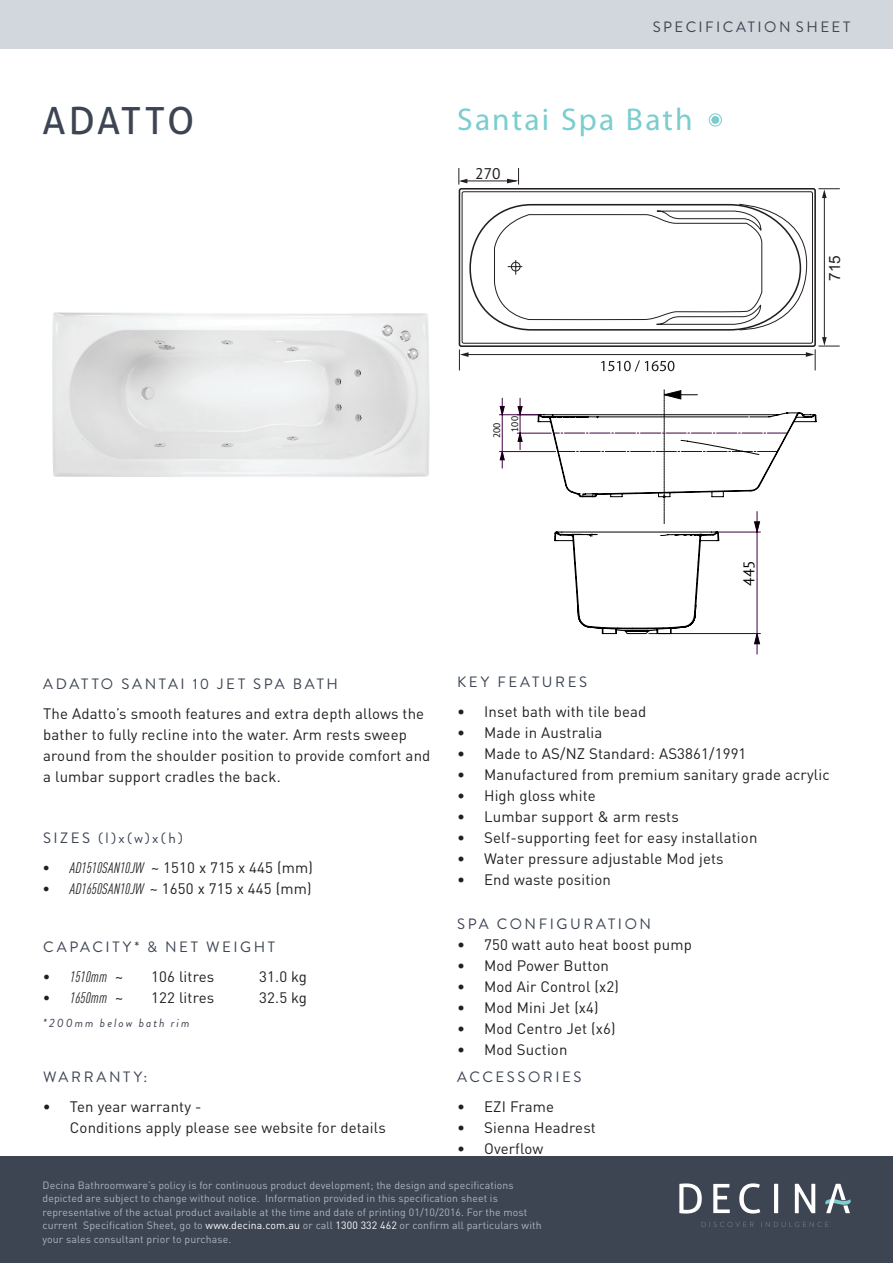
<style>
.page{position:relative;width:893px;height:1263px;background:#fff}
.page>*{position:absolute;margin:0;border:0;box-sizing:border-box;transform-origin:0 0}
.Top_Header{font:37.5px "Aller";letter-spacing:.06em;color:#3d4452}
.Name_of_product_segm{font:31.5px "Myriad Pro";letter-spacing:.065em;color:#7bcdce}
.t1{font:15.45px "Arial";color:#231f20}
.t2{font:15.45px "PT Sans";color:#231f20}
.t3{font:15.45px "PT Sans";color:#000}
.body{font:15px/21px "DIN Pro";letter-spacing:.01em;color:#231f20}
.Header_2{font:15px "Brandon Grotesque";letter-spacing:.17em;color:#3d4452}
.Header_Style{font:15px "Brandon Grotesque";letter-spacing:.165em;color:#3d4452}
.body-2{font:italic condensed 15px "DIN Pro";letter-spacing:.01em;color:#231f20}
.Header_1{font:15px "Brandon Grotesque";letter-spacing:.17em;color:#3d4452}
.body-3{font:italic 12px "Brandon Grotesque";letter-spacing:.16em;color:#3d4452}
.Bottom_Footer{font:10.5px/13.5px "DIN Pro";letter-spacing:.01em;color:#adb5c1}
.t4{font:9.45px "PT Sans";color:#000}
.s1{font-style:italic;font-stretch:condensed}
.s2{font-style:normal;font-stretch:normal}
.s3{color:#fff}
</style>
<div class="page">
<div style="left:0;top:1157px;width:893px;height:106px;background:#3d4452"></div>
<div style="left:0;top:0;width:893px;height:49px;background:#d2d6dd"></div>
<img style="left:52px;top:312px;width:378px;height:165px">
<svg style="left:701px;top:1222px;width:53px;height:5px"></svg>
<svg style="left:761px;top:1222px;width:67px;height:5px"></svg>
<svg style="left:679px;top:1183px;width:23px;height:30px"></svg>
<svg style="left:713px;top:1184px;width:17px;height:29px"></svg>
<svg style="left:739px;top:1183px;width:21px;height:30px"></svg>
<svg style="left:774px;top:1184px;width:4px;height:29px"></svg>
<svg style="left:795px;top:1184px;width:20px;height:29px"></svg>
<svg style="left:825px;top:1184px;width:26px;height:29px"></svg>
<svg style="left:709px;top:113px;width:13px;height:14px"></svg>
<hr style="left:499px;top:451px;width:57px;height:1px;background:#400040">
<hr style="left:499px;top:414px;width:42px;height:1px;background:#400040">
<svg style="left:500px;top:398px;width:5px;height:70px"></svg>
<svg style="left:458px;top:168px;width:382px;height:204px"></svg>
<hr style="left:892px;top:496px;width:1px;height:169px;background:#400040">
<hr style="left:458px;top:496px;width:394px;height:1px;background:#400040">
<svg style="left:517px;top:389px;width:299px;height:265px"></svg>
<p class="Top_Header" style="left:43px;top:98px;width:153px">ADATTO</p>
<p class="Header_Style" style="left:653px;top:17px;width:199px">SPECIFICATION SHEET</p>
<p class="Name_of_product_segm" style="left:457px;top:100px;width:237px">Santai Spa Bath</p>
<p class="t2" style="left:475px;top:163px;width:27px">270</p>
<p class="t1" style="left:825px;top:281px;width:27px;rotate:-90deg">715</p>
<p class="t4" style="left:491px;top:438px;width:17px;rotate:-90deg">200</p>
<p class="t4" style="left:509px;top:432px;width:17px;rotate:-90deg">100</p>
<p class="t3" style="left:739px;top:586px;width:27px;rotate:-90deg">445</p>
<p class="Header_2" style="left:43px;top:674px;width:296px">ADATTO SANTAI 10 JET SPA BATH</p>
<p class="body" style="left:43px;top:702px;width:389px">The Adatto’s smooth features and extra depth allows the bather to fully recline into the water. Arm rests sweep around from the shoulder position to provide comfort and a lumbar support cradles the back.</p>
<p class="Header_2" style="left:43px;top:828px;width:141px">SIZES (l)x(w)x(h)</p>
<p class="body" style="left:43px;top:855px;width:271px"><span class="s1">• AD1510SAN10JW</span> ~ 1510 x 715 x 445 (mm)</p>
<p class="body" style="left:43px;top:876px;width:270px"><span class="s1">• AD1650SAN10JW</span> ~ 1650 x 715 x 445 (mm)</p>
<p class="Header_2" style="left:43px;top:937px;width:233px">CAPACITY* &amp; NET WEIGHT</p>
<p class="body-2" style="left:43px;top:966px;width:81px">• 1510mm <span class="s2">~</span></p>
<p class="body" style="left:151px;top:964px;width:64px">106 litres</p>
<p class="body" style="left:259px;top:964px;width:49px">31.0 kg</p>
<p class="body-2" style="left:43px;top:987px;width:81px">• 1650mm <span class="s2">~</span></p>
<p class="body" style="left:151px;top:985px;width:64px">122 litres</p>
<p class="body" style="left:259px;top:985px;width:49px">32.5 kg</p>
<p class="body-3" style="left:43px;top:1014px;width:148px">*200mm below bath rim</p>
<p class="Header_2" style="left:43px;top:1067px;width:106px">WARRANTY:</p>
<p class="body" style="left:70px;top:1094px;width:317px;text-indent:-27px">• Ten year warranty -<br>Conditions apply please see website for details</p>
<p class="Header_2" style="left:457px;top:671px;width:131px">KEY FEATURES</p>
<p class="body" style="left:457px;top:699px;width:191px">• Inset bath with tile bead</p>
<p class="body" style="left:457px;top:720px;width:147px">• Made in Australia</p>
<p class="body" style="left:457px;top:741px;width:291px">• Made to AS/NZ Standard: AS3861/1991</p>
<p class="body" style="left:457px;top:762px;width:374px">• Manufactured from premium sanitary grade acrylic</p>
<p class="body" style="left:457px;top:783px;width:140px">• High gloss white</p>
<p class="body" style="left:457px;top:804px;width:223px">• Lumbar support &amp; arm rests</p>
<p class="body" style="left:457px;top:825px;width:302px">• Self-supporting feet for easy installation</p>
<p class="body" style="left:457px;top:846px;width:268px">• Water pressure adjustable Mod jets</p>
<p class="body" style="left:457px;top:867px;width:155px">• End waste position</p>
<p class="Header_1" style="left:457px;top:913px;width:195px">SPA CONFIGURATION</p>
<p class="body" style="left:457px;top:932px;width:236px">• 750 watt auto heat boost pump</p>
<p class="body" style="left:457px;top:953px;width:153px">• Mod Power Button</p>
<p class="body" style="left:457px;top:974px;width:163px">• Mod Air Control (x2)</p>
<p class="body" style="left:457px;top:995px;width:143px">• Mod Mini Jet (x4)</p>
<p class="body" style="left:457px;top:1016px;width:160px">• Mod Centro Jet (x6)</p>
<p class="body" style="left:457px;top:1037px;width:112px">• Mod Suction</p>
<p class="Header_2" style="left:457px;top:1067px;width:126px">ACCESSORIES</p>
<p class="body" style="left:457px;top:1094px;width:98px">• EZI Frame</p>
<p class="body" style="left:457px;top:1115px;width:140px">• Sienna Headrest</p>
<p class="body" style="left:457px;top:1136px;width:88px">• Overflow</p>
<p class="Bottom_Footer" style="left:43px;top:1177px;width:501px">Decina Bathroomware’s policy is for continuous product development; the design and specifications depicted are subject to change without notice. Information provided in this specification sheet is representative of the actual product available at the time and date of printing 01/10/2016. For the most current Specification Sheet, go to <span class="s3">www.decina.com.au</span> or call <span class="s3">1300 332 462</span> or confirm all particulars with your sales consultant prior to purchase.</p>
</div>
